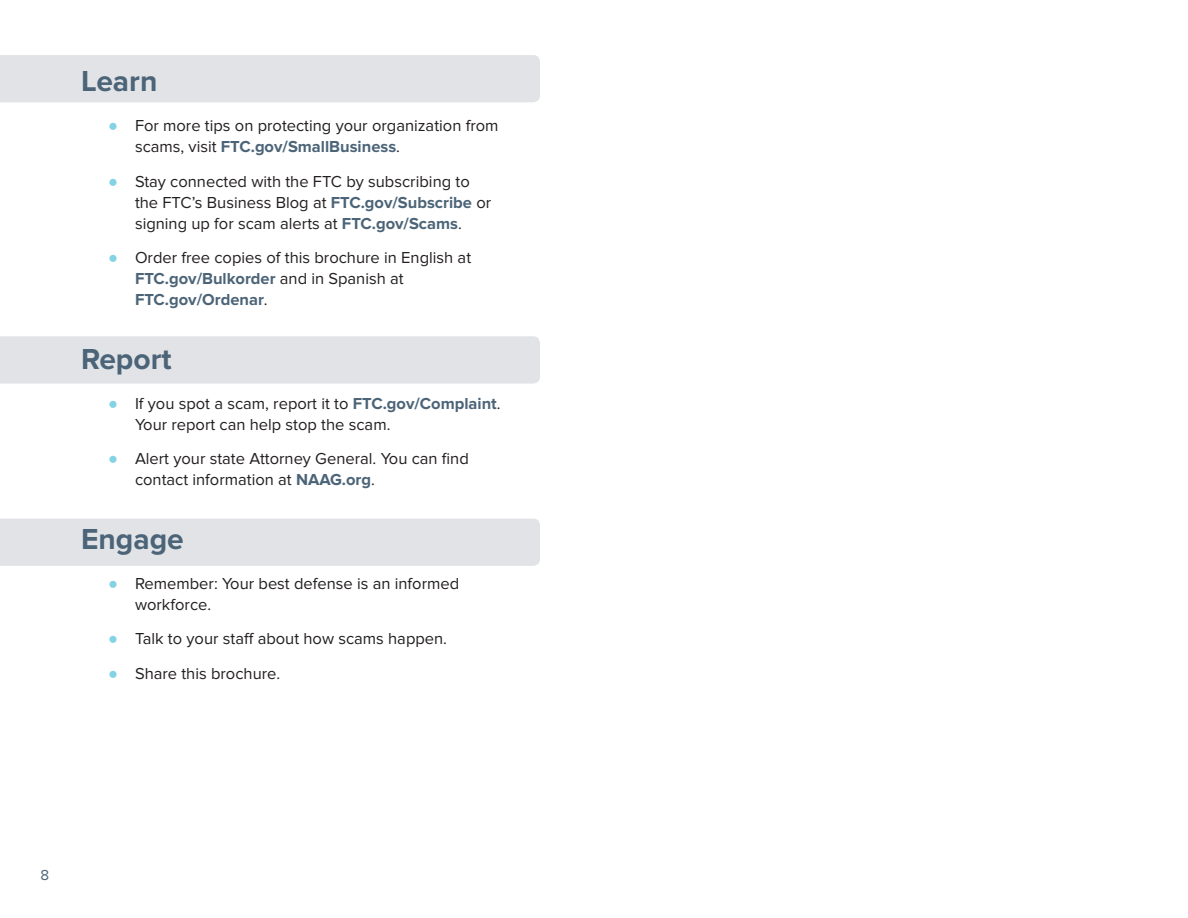
<style>
.page{position:relative;width:1188px;height:918px;background:#fff}
.page>*{position:absolute;margin:0;border:0;box-sizing:border-box;transform-origin:0 0}
.t1{font:700 30px "Proxima Nova";color:#4c6478}
.t2{font:16.5px/21px "Proxima Nova";color:#231f20}
.t3{font:15px "Proxima Nova";color:#4c6478}
.s1{font-family:"Arial";color:#84d3e5}
.s2{font-weight:700;color:#4c6478}
</style>
<div class="page">
<div style="left:0;top:336px;width:540px;height:48px;background:#e1e3e7"></div>
<div style="left:0;top:55px;width:540px;height:47px;background:#e1e3e7"></div>
<div style="left:0;top:519px;width:540px;height:47px;background:#e1e3e7"></div>
<h1 class="t1" style="left:81px;top:64px;width:78px">Learn</h1>
<p class="t2" style="left:135px;top:115px;width:365px;text-indent:-27px"><span class="s1">●</span> For more tips on protecting your organization from scams, visit <span class="s2">FTC.gov/SmallBusiness</span>.</p>
<p class="t2" style="left:135px;top:171px;width:358px;text-indent:-27px"><span class="s1">●</span> Stay connected with the FTC by subscribing to the FTC’s Business Blog at <span class="s2">FTC.gov/Subscribe</span> or signing up for scam alerts at <span class="s2">FTC.gov/Scams</span>.</p>
<p class="t2" style="left:135px;top:247px;width:338px;text-indent:-27px"><span class="s1">●</span> Order free copies of this brochure in English at<br><span class="s2">FTC.gov/Bulkorder</span> and in Spanish at<br><span class="s2">FTC.gov/Ordenar</span>.</p>
<h1 class="t1" style="left:81px;top:342px;width:92px">Report</h1>
<p class="t2" style="left:135px;top:393px;width:367px;text-indent:-27px"><span class="s1">●</span> If you spot a scam, report it to <span class="s2">FTC.gov/Complaint</span>.<br>Your report can help stop the scam.</p>
<p class="t2" style="left:135px;top:449px;width:335px;text-indent:-27px"><span class="s1">●</span> Alert your state Attorney General. You can find contact information at <span class="s2">NAAG.org</span>.</p>
<h1 class="t1" style="left:81px;top:522px;width:104px">Engage</h1>
<p class="t2" style="left:135px;top:573px;width:326px;text-indent:-27px"><span class="s1">●</span> Remember: Your best defense is an informed workforce.</p>
<p class="t2" style="left:108px;top:629px;width:341px"><span class="s1">●</span> Talk to your staff about how scams happen.</p>
<p class="t2" style="left:108px;top:663px;width:174px"><span class="s1">●</span> Share this brochure.</p>
<p class="t3" style="left:40px;top:866px;width:10px">8</p>
</div>
